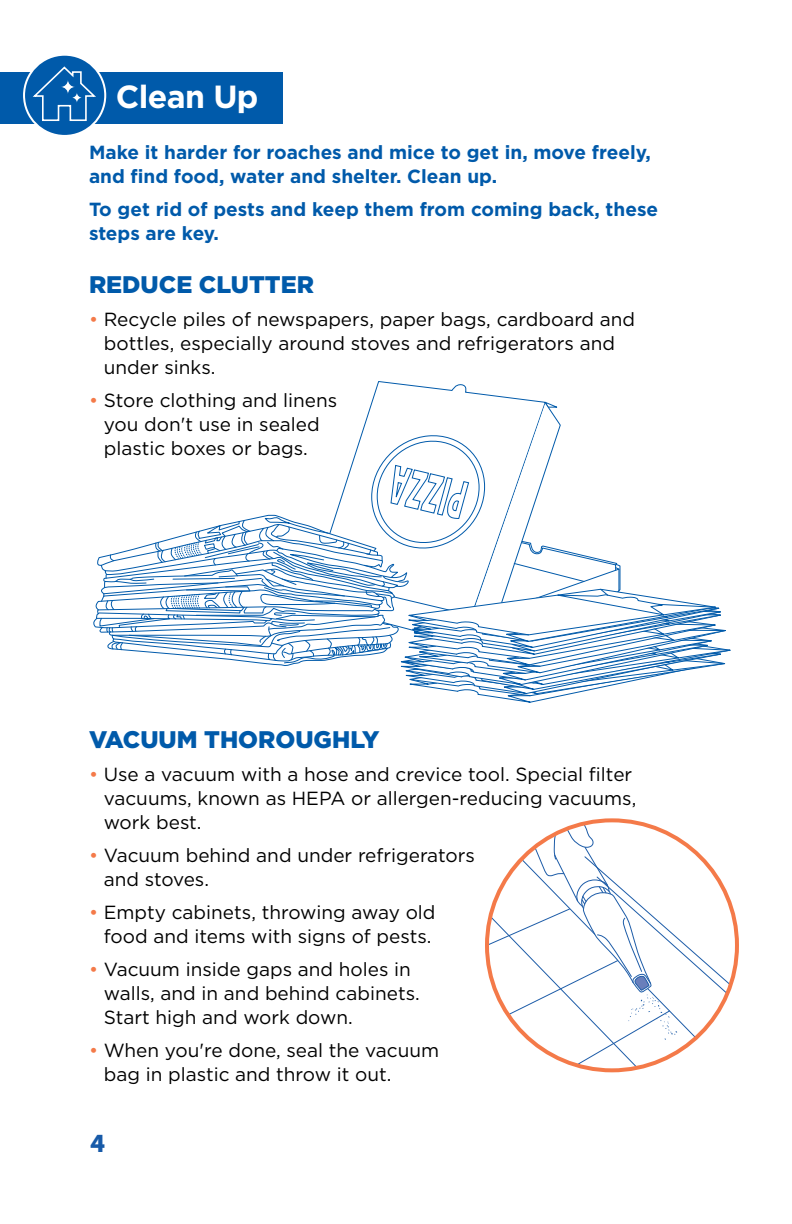
<style>
.page{position:relative;width:792px;height:1224px;background:#fff}
.page>*{position:absolute;margin:0;border:0;box-sizing:border-box;transform-origin:0 0}
.t1{font:700 32px "Gotham";letter-spacing:-.02em;color:#fff}
.t2{font:900 24px "Gotham";color:#005aaa}
.t3{font:24px "Museo Sans 900";color:#175aa8}
.t4{font:19px/24px "Gotham";color:#000}
.t5{font:700 19px/24px "Gotham";color:#005aaa}
.s1{color:#f47a49}
.s2{font-weight:300;color:#f8984f}
</style>
<div class="page">
<div style="left:0;top:72px;width:282px;height:51px;background:#005aaa"></div>
<div style="left:24px;top:55px;width:81px;height:81px;background:#005aaa;border-radius:50%"></div>
<div style="left:23px;top:54px;width:83px;height:83px;border:2px solid #fff;border-radius:50%"></div>
<svg style="left:31px;top:65px;width:65px;height:57px"></svg>
<svg style="left:61px;top:80px;width:14px;height:14px"></svg>
<svg style="left:72px;top:92px;width:10px;height:11px"></svg>
<svg style="left:371px;top:381px;width:175px;height:21px"></svg>
<svg style="left:93px;top:402px;width:638px;height:301px"></svg>
<svg style="left:487px;top:823px;width:249px;height:247px"></svg>
<h1 class="t1" style="left:116px;top:76px;width:144px">Clean Up</h1>
<p class="t5" style="left:89px;top:140px;width:563px">Make it harder for roaches and mice to get in, move freely, and find food, water and shelter. Clean up.</p>
<p class="t5" style="left:89px;top:197px;width:571px">To get rid of pests and keep them from coming back, these steps are key.</p>
<p class="t2" style="left:89px;top:268px;width:226px">REDUCE CLUTTER</p>
<p class="t4" style="left:104px;top:307px;width:533px;text-indent:-15px"><span class="s1">•</span> Recycle piles of newspapers, paper bags, cardboard and bottles, especially around stoves and refrigerators and under sinks.</p>
<p class="t4" style="left:104px;top:388px;width:235px;text-indent:-15px"><span class="s1">•</span> Store clothing and linens you don't use in sealed plastic boxes or bags.</p>
<p class="t2" style="left:89px;top:723px;width:292px">VACUUM THOROUGHLY</p>
<p class="t4" style="left:104px;top:762px;width:534px;text-indent:-15px"><span class="s1">•</span> Use a vacuum with a hose and crevice tool. Special filter vacuums, known as HEPA or allergen-reducing vacuums, work best.</p>
<p class="t4" style="left:104px;top:843px;width:373px;text-indent:-15px"><span class="s1">•</span><span class="s2">..</span>Vacuum behind and under refrigerators and stoves.</p>
<p class="t4" style="left:89px;top:900px;width:348px;text-align:center"><span class="s1">•</span> Empty cabinets, throwing away old food and items with signs of pests.</p>
<p class="t4" style="left:104px;top:957px;width:318px;text-indent:-15px"><span class="s1">•</span> Vacuum inside gaps and holes in walls, and in and behind cabinets.<br>Start high and work down.</p>
<p class="t4" style="left:104px;top:1038px;width:337px;text-indent:-15px"><span class="s1">•</span> When you're done, seal the vacuum bag in plastic and throw it out.</p>
<p class="t3" style="left:90px;top:1130px;width:17px">4</p>
</div>
